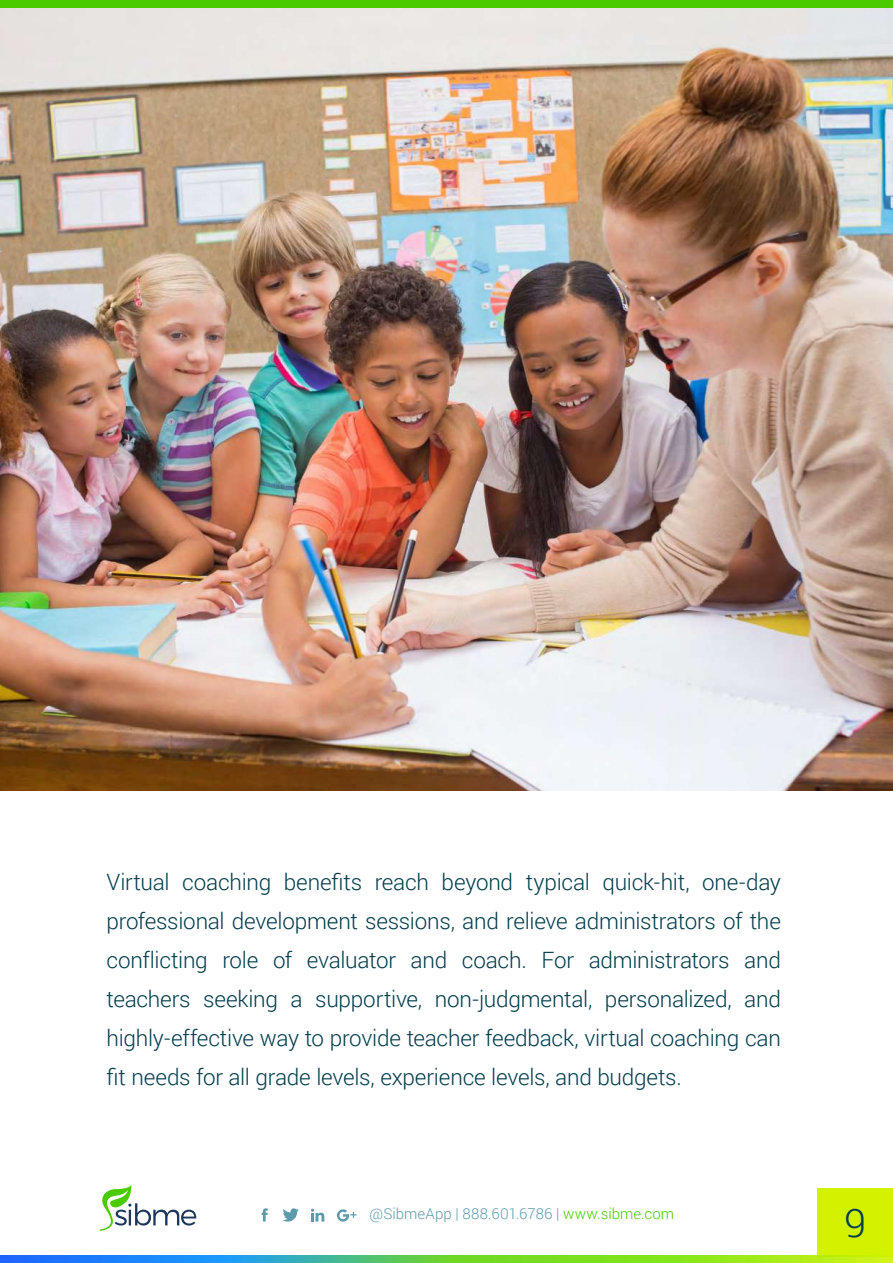
<style>
.page{position:relative;width:893px;height:1263px;background:#fff}
.page>*{position:absolute;margin:0;border:0;box-sizing:border-box;transform-origin:0 0}
.t1{font:300 39.3px "Roboto";color:#033c4b}
.t2{font:300 22.5px/39px "Roboto";letter-spacing:-.01em;color:#033c4b;text-align:justify}
.t3{font:300 15px "Roboto";letter-spacing:.005em;color:#5d9bac}
.s1{color:#4acb00}
</style>
<div class="page">
<img style="left:0;top:8px;width:893px;height:783px">
<div style="left:0;top:0;width:893px;height:8px;background:#4acb00"></div>
<div style="left:818px;top:1188px;width:75px;height:68px;background:#d3f200"></div>
<svg style="left:0;top:1255px;width:893px;height:8px;background:#60c072"></svg>
<svg style="left:100px;top:1185px;width:96px;height:46px"></svg>
<svg style="left:337px;top:1209px;width:20px;height:12px"></svg>
<svg style="left:311px;top:1209px;width:13px;height:12px"></svg>
<svg style="left:283px;top:1208px;width:16px;height:13px"></svg>
<svg style="left:262px;top:1208px;width:6px;height:13px"></svg>
<p class="t2" style="left:107px;top:861px;width:676px">Virtual coaching benefits reach beyond typical quick-hit, one-day professional development sessions, and relieve administrators of the conflicting role of evaluator and coach. For administrators and teachers seeking a supportive, non-judgmental, personalized, and highly-effective way to provide teacher feedback, virtual coaching can fit needs for all grade levels, experience levels, and budgets.</p>
<p class="t3" style="left:370px;top:1203px;width:306px">@SibmeApp | 888.601.6786 | <span class="s1">www.sibme.com</span></p>
<h1 class="t1" style="left:844px;top:1195px;width:23px">9</h1>
</div>
